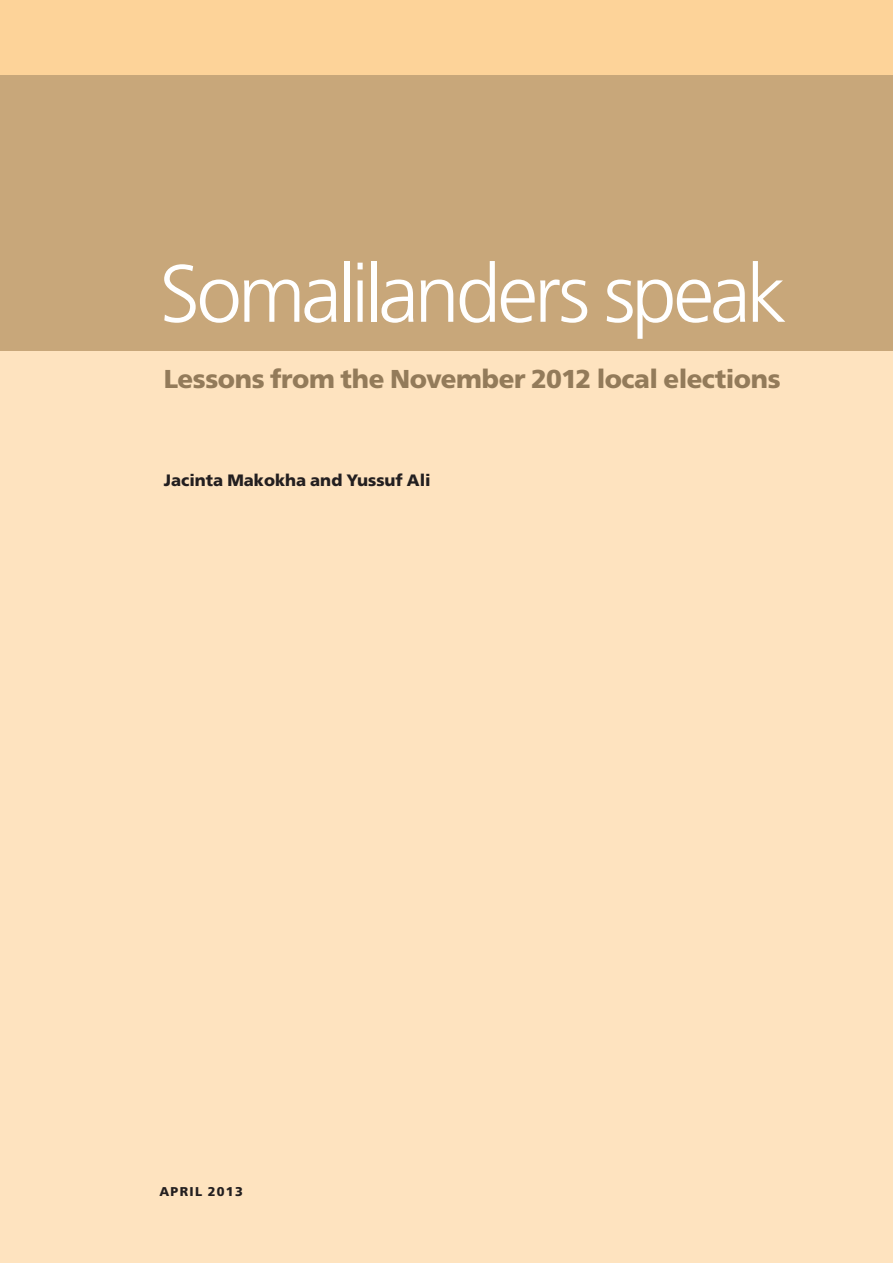
<style>
.page{position:relative;width:893px;height:1263px;background:#fee3bf}
.page>*{position:absolute;margin:0;border:0;box-sizing:border-box;transform-origin:0 0}
.t1{font:300 81px "Frutiger LT Std";letter-spacing:-.05em;color:#fff}
.t2{font:900 25.8px "Frutiger LT Std";letter-spacing:-.015em;color:#937b5a}
.t3{font:900 16.5px "Frutiger LT Std";color:#231f20}
.t4{font:900 12.75px "Frutiger LT Std";letter-spacing:.1em;color:#231f20}
</style>
<div class="page">
<div style="left:0;top:0;width:893px;height:351px;background:#c8a77a"></div>
<div style="left:0;top:0;width:893px;height:74px;background:#fdd399"></div>
<h1 class="t1" style="left:159px;top:248px;width:629px">Somalilanders speak</h1>
<h1 class="t2" style="left:164px;top:363px;width:618px">Lessons from the November 2012 local elections</h1>
<h1 class="t3" style="left:164px;top:470px;width:269px">Jacinta Makokha and Yussuf Ali</h1>
<p class="t4" style="left:159px;top:1184px;width:85px">APRIL 2013</p>
</div>
